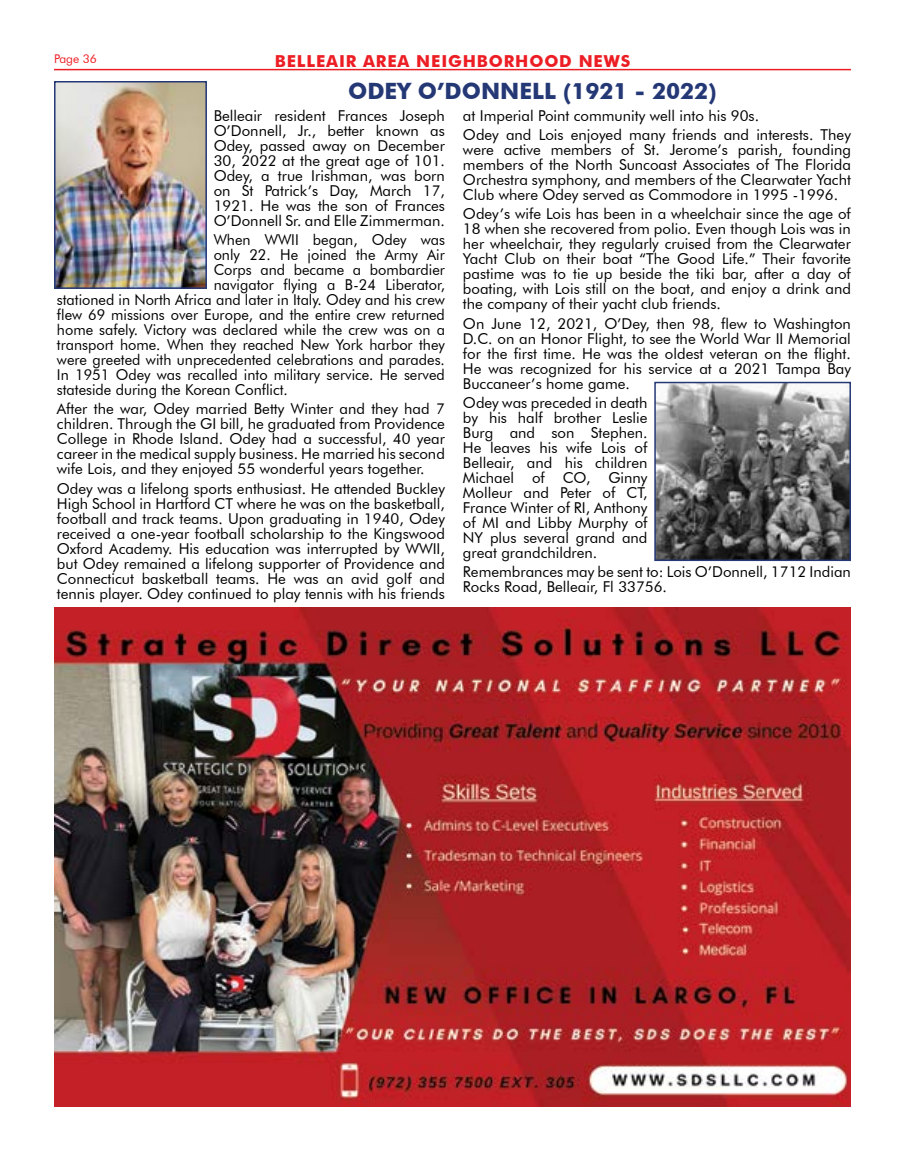
<style>
.page{position:relative;width:905px;height:1161px;background:#fff}
.page>*{position:absolute;margin:0;border:0;box-sizing:border-box;transform-origin:0 0}
.t1{font:700 22.5px "Futura BT";color:#253876}
.t2{font:700 16.5px "Futura BT";letter-spacing:.05em;color:#ed1d24}
.t3{font:15px/15px "Futura BT";color:#000;text-align:justify}
.t4{font:12px "Futura BT";color:#ed1d24}
</style>
<div class="page">
<hr style="left:54px;top:69px;width:796px;height:1px;background:#ed1d24">
<img style="left:54px;top:608px;width:796px;height:499px">
<img style="left:657px;top:385px;width:190px;height:173px">
<div style="left:654px;top:382px;width:196px;height:179px;border:2px solid #253876"></div>
<img style="left:57px;top:84px;width:147px;height:202px">
<div style="left:54px;top:81px;width:153px;height:208px;border:2px solid #253876"></div>
<p class="t4" style="left:54px;top:52px;width:44px">Page 36</p>
<p class="t2" style="left:275px;top:51px;width:357px">BELLEAIR AREA NEIGHBORHOOD NEWS</p>
<h1 class="t1" style="left:348px;top:77px;width:370px">ODEY O’DONNELL (1921 - 2022)</h1>
<p class="t3" style="left:214px;top:108px;width:233px">Belleair resident Frances Joseph O’Donnell, Jr., better known as Odey, passed away on December 30, 2022 at the great age of 101.<br>Odey, a true Irishman, was born on St Patrick’s Day, March 17, 1921. He was the son of Frances O’Donnell Sr. and Elle Zimmerman.</p>
<p class="t3" style="left:214px;top:232px;width:233px">When WWII began, Odey was</p>
<p class="t3" style="left:214px;top:247px;width:233px">only 22. He joined the Army Air</p>
<p class="t3" style="left:214px;top:262px;width:233px">Corps and became a bombardier</p>
<p class="t3" style="left:214px;top:277px;width:233px">navigator flying a B-24 Liberator,</p>
<p class="t3" style="left:57px;top:292px;width:389px">stationed in North Africa and later in Italy. Odey and his crew</p>
<p class="t3" style="left:57px;top:307px;width:389px">flew 69 missions over Europe, and the entire crew returned</p>
<p class="t3" style="left:57px;top:322px;width:389px">home safely. Victory was declared while the crew was on a</p>
<p class="t3" style="left:57px;top:337px;width:389px">transport home. When they reached New York harbor they</p>
<p class="t3" style="left:57px;top:352px;width:389px">were greeted with unprecedented celebrations and parades.</p>
<p class="t3" style="left:57px;top:367px;width:389px">In 1951 Odey was recalled into military service. He served</p>
<p class="t3" style="left:57px;top:382px;width:232px">stateside during the Korean Conflict.</p>
<p class="t3" style="left:57px;top:401px;width:389px">After the war, Odey married Betty Winter and they had 7 children. Through the GI bill, he graduated from Providence College in Rhode Island. Odey had a successful, 40 year career in the medical supply business. He married his second wife Lois, and they enjoyed 55 wonderful years together.</p>
<p class="t3" style="left:57px;top:481px;width:389px">Odey was a lifelong sports enthusiast. He attended Buckley High School in Hartford CT where he was on the basketball, football and track teams. Upon graduating in 1940, Odey received a one-year football scholarship to the Kingswood Oxford Academy. His education was interrupted by WWII, but Odey remained a lifelong supporter of Providence and Connecticut basketball teams. He was an avid golf and tennis player. Odey continued to play tennis with his friends</p>
<p class="t3" style="left:463px;top:105px;width:389px;line-height:19.4px">at Imperial Point community well into his 90s.<br>Odey and Lois enjoyed many friends and interests. They</p>
<p class="t3" style="left:463px;top:142px;width:389px">were active members of St. Jerome’s parish, founding members of the North Suncoast Associates of The Florida Orchestra symphony, and members of the Clearwater Yacht Club where Odey served as Commodore in 1995 -1996.</p>
<p class="t3" style="left:463px;top:206px;width:389px">Odey’s wife Lois has been in a wheelchair since the age of 18 when she recovered from polio. Even though Lois was in her wheelchair, they regularly cruised from the Clearwater Yacht Club on their boat “The Good Life.” Their favorite pastime was to tie up beside the tiki bar, after a day of boating, with Lois still on the boat, and enjoy a drink and the company of their yacht club friends.</p>
<p class="t3" style="left:463px;top:316px;width:389px">On June 12, 2021, O’Dey, then 98, flew to Washington D.C. on an Honor Flight, to see the World War II Memorial for the first time. He was the oldest veteran on the flight.<br>He was recognized for his service at a 2021 Tampa Bay Buccaneer’s home game.</p>
<p class="t3" style="left:463px;top:395px;width:186px">Odey was preceded in death by his half brother Leslie Burg and son Stephen.<br>He leaves his wife Lois of Belleair, and his children Michael of CO, Ginny Molleur and Peter of CT, France Winter of RI, Anthony of MI and Libby Murphy of NY plus several grand and great grandchildren.</p>
<p class="t3" style="left:463px;top:564px;width:389px">Remembrances may be sent to: Lois O’Donnell, 1712 Indian<br>Rocks Road, Belleair, Fl 33756.</p>
</div>
